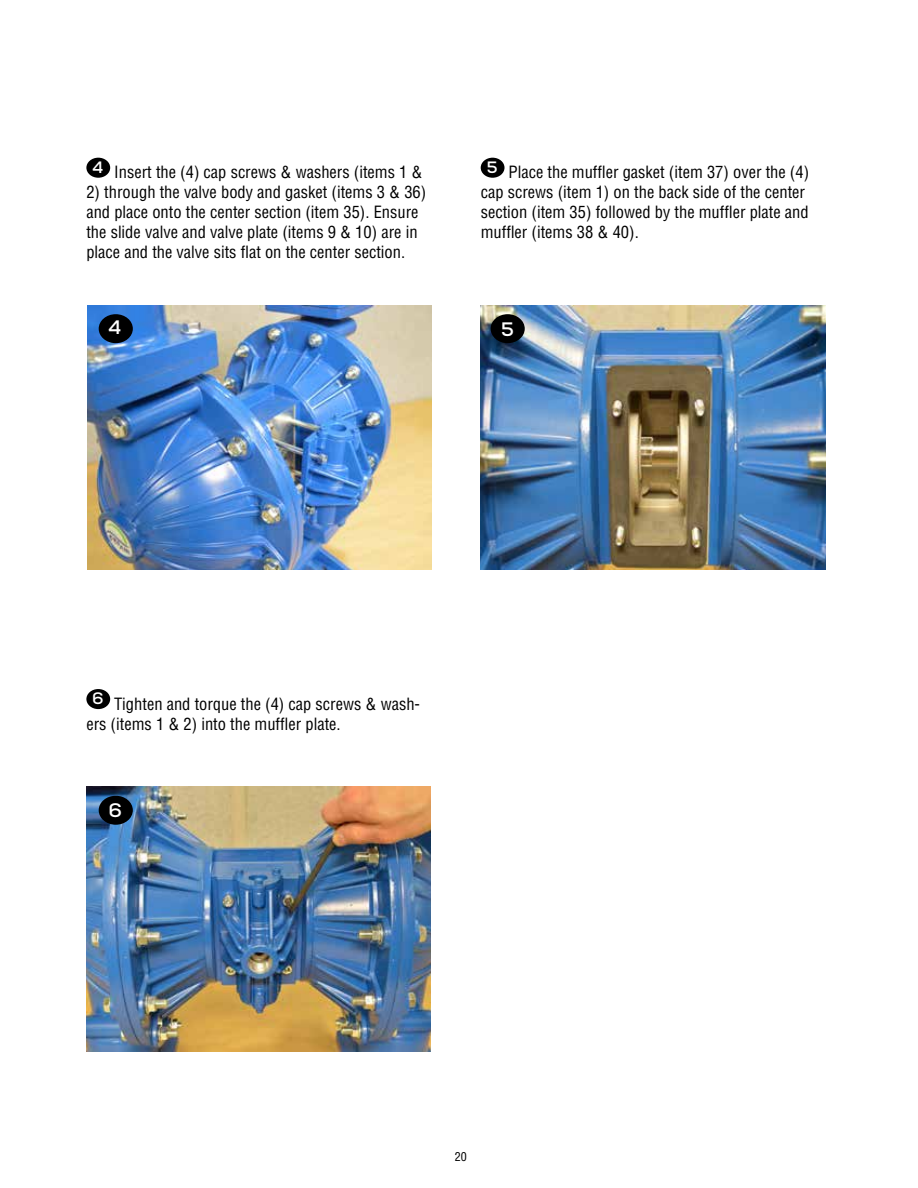
<style>
.page{position:relative;width:918px;height:1188px;background:#fff}
.page>*{position:absolute;margin:0;border:0;box-sizing:border-box;transform-origin:0 0}
.t1{font:700 19.5px "Nexa";color:#fff}
.t2{font:condensed 16.5px/19.8px "Helvetica";color:#000}
.t3{font:condensed 12px "Helvetica";color:#000}
</style>
<div class="page">
<div style="left:86px;top:689px;width:24px;height:20px;background:#000;border-radius:50%"></div>
<div style="left:481px;top:158px;width:24px;height:20px;background:#000;border-radius:50%"></div>
<div style="left:86px;top:158px;width:24px;height:20px;background:#000;border-radius:50%"></div>
<img style="left:87px;top:305px;width:345px;height:264px">
<img style="left:86px;top:787px;width:345px;height:264px">
<img style="left:481px;top:305px;width:344px;height:264px">
<div style="left:491px;top:314px;width:34px;height:29px;background:#000;border-radius:50%"></div>
<div style="left:99px;top:314px;width:34px;height:29px;background:#000;border-radius:50%"></div>
<div style="left:99px;top:796px;width:34px;height:29px;background:#000;border-radius:50%"></div>
<p class="t2" style="left:92px;top:162px;width:332px"><sup>4</sup> Insert the (4) cap screws &amp; washers (items 1 &amp;</p>
<p class="t2" style="left:86px;top:182px;width:341px">2) through the valve body and gasket (items 3 &amp; 36) and place onto the center section (item 35). Ensure the slide valve and valve plate (items 9 &amp; 10) are in place and the valve sits flat on the center section.</p>
<p class="t2" style="left:481px;top:162px;width:330px;text-indent:6px"><sup>5</sup> Place the muffler gasket (item 37) over the (4) cap screws (item 1) on the back side of the center section (item 35) followed by the muffler plate and muffler (items 38 &amp; 40).</p>
<p class="t1" style="left:108px;top:315px;width:14px">4</p>
<p class="t1" style="left:501px;top:316px;width:14px">5</p>
<p class="t2" style="left:86px;top:694px;width:335px;text-indent:6px"><sup>6</sup> Tighten and torque the (4) cap screws &amp; wash&shy;ers (items 1 &amp; 2) into the muffler plate.</p>
<p class="t1" style="left:108px;top:798px;width:15px">6</p>
<p class="t3" style="left:455px;top:1149px;width:13px">20</p>
</div>
